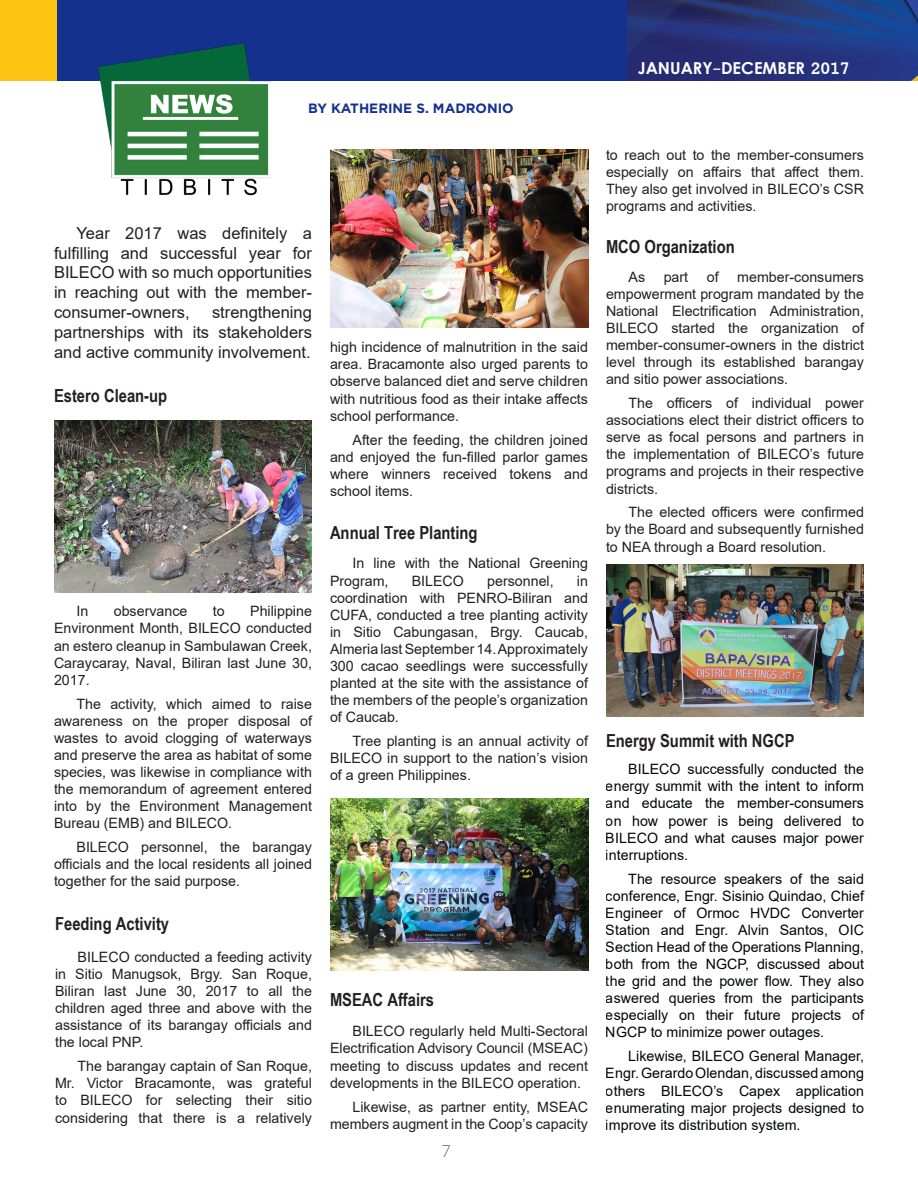
<style>
.page{position:relative;width:918px;height:1188px;background:#fff}
.page>*{position:absolute;margin:0;border:0;box-sizing:border-box;transform-origin:0 0}
.t1{font:700 18px "Arial Narrow Special G1";color:#231f20}
.Paragraph_Style_1{font:16.5px/19.8px "Arial";color:#231f20;text-align:justify}
.t2{font:700 16.5px "Levenim";color:#fff}
.t3{font:200 16.5px "Gotham";color:#231f20}
.Paragraph_Style_1-2{font:14.25px/17.1px "Arial";color:#231f20;text-align:justify}
.t4{font:14.25px/17.1px "Arial";color:#040606;text-align:justify}
.t5{font:700 13.5px "Gotham";color:#14318e}
</style>
<div class="page">
<div style="left:2px;top:0;width:625px;height:80px;background:#14318e"></div>
<img style="left:627px;top:0;width:291px;height:80px">
<div style="left:0;top:0;width:57px;height:80px;background:#fec210"></div>
<img style="left:99px;top:44px;width:171px;height:152px">
<img style="left:330px;top:150px;width:258px;height:178px">
<img style="left:54px;top:420px;width:258px;height:172px">
<img style="left:330px;top:798px;width:258px;height:172px">
<img style="left:606px;top:565px;width:258px;height:151px">
<p class="t5" style="left:308px;top:101px;width:207px">BY KATHERINE S. MADRONIO</p>
<p class="Paragraph_Style_1" style="left:54px;top:223px;width:260px;text-indent:22px">Year 2017 was definitely a fulfilling and successful year for BILECO with so much opportunities in reaching out with the member&shy;consumer-owners,</p>
<p class="Paragraph_Style_1" style="left:54px;top:302px;width:259px;text-indent:158px">strengthening partnerships with its stakeholders and active community involvement.</p>
<p class="t1" style="left:54px;top:384px;width:115px">Estero Clean-up</p>
<p class="Paragraph_Style_1-2" style="left:54px;top:603px;width:259px;text-indent:196px">Philippine Environment Month, BILECO conducted an estero cleanup in Sambulawan Creek, Caraycaray, Naval, Biliran last June 30, 2017.</p>
<p class="Paragraph_Style_1-2" style="left:54px;top:695px;width:260px;text-indent:22px">The activity, which aimed to raise awareness on the proper disposal of wastes to avoid clogging of waterways and preserve the area as habitat of some species, was likewise in compliance with the memorandum of agreement entered into by the Environment Management Bureau (EMB) and BILECO.</p>
<p class="Paragraph_Style_1-2" style="left:54px;top:838px;width:259px;text-indent:22px">BILECO personnel, the barangay officials and the local residents all joined together for the said purpose.</p>
<p class="Paragraph_Style_1-2" style="left:76px;top:603px;width:13px">In</p>
<p class="Paragraph_Style_1-2" style="left:114px;top:603px;width:75px">observance</p>
<p class="Paragraph_Style_1-2" style="left:213px;top:603px;width:13px">to</p>
<p class="t1" style="left:55px;top:912px;width:116px">Feeding Activity</p>
<p class="Paragraph_Style_1-2" style="left:55px;top:948px;width:258px;text-indent:22px">BILECO conducted a feeding activity in Sitio Manugsok, Brgy. San Roque, Biliran last June 30, 2017 to all the children aged three and above with the assistance of its barangay officials and the local PNP.</p>
<p class="Paragraph_Style_1-2" style="left:55px;top:1058px;width:258px;text-indent:22px">The barangay captain of San Roque, Mr. Victor Bracamonte, was grateful to BILECO for selecting their sitio considering that there is a relatively</p>
<p class="Paragraph_Style_1-2" style="left:330px;top:339px;width:259px">high incidence of malnutrition in the said area. Bracamonte also urged parents to observe balanced diet and serve children with nutritious food as their intake affects school performance.</p>
<p class="Paragraph_Style_1-2" style="left:330px;top:431px;width:259px;text-indent:22px">After the feeding, the children joined and enjoyed the fun-filled parlor games where winners received tokens and school items.</p>
<p class="t1" style="left:330px;top:521px;width:149px">Annual Tree Planting</p>
<p class="Paragraph_Style_1-2" style="left:330px;top:555px;width:259px;text-indent:22px">In line with the National Greening<br>Program,</p>
<p class="Paragraph_Style_1-2" style="left:412px;top:572px;width:54px">BILECO</p>
<p class="Paragraph_Style_1-2" style="left:487px;top:572px;width:68px">personnel,</p>
<p class="Paragraph_Style_1-2" style="left:330px;top:572px;width:260px;text-indent:247px">in coordination with PENRO-Biliran and CUFA, conducted a tree planting activity in Sitio Cabungasan, Brgy. Caucab, Almeria last September 14. Approximately 300 cacao seedlings were successfully planted at the site with the assistance of the members of the people’s organization of Caucab.</p>
<p class="Paragraph_Style_1-2" style="left:330px;top:733px;width:260px;text-indent:22px">Tree planting is an annual activity of BILECO in support to the nation’s vision of a green Philippines.</p>
<p class="t1" style="left:330px;top:988px;width:106px">MSEAC Affairs</p>
<p class="Paragraph_Style_1-2" style="left:330px;top:1023px;width:259px;text-indent:22px">BILECO regularly held Multi-Sectoral Electrification Advisory Council (MSEAC) meeting to discuss updates and recent developments in the BILECO operation.</p>
<p class="Paragraph_Style_1-2" style="left:330px;top:1098px;width:260px;text-align:right">Likewise, as partner entity, MSEAC members augment in the Coop’s capacity</p>
<p class="t3" style="left:442px;top:1143px;width:11px">7</p>
<p class="t2" style="left:638px;top:58px;width:213px">JANUARY-DECEMBER 2017</p>
<p class="Paragraph_Style_1-2" style="left:606px;top:146px;width:260px">to reach out to the member-consumers especially on affairs that affect them.<br>They also get involved in BILECO’s CSR programs and activities.</p>
<p class="t1" style="left:606px;top:235px;width:130px">MCO Organization</p>
<p class="Paragraph_Style_1-2" style="left:628px;top:268px;width:18px">As</p>
<p class="Paragraph_Style_1-2" style="left:664px;top:268px;width:26px">part</p>
<p class="Paragraph_Style_1-2" style="left:707px;top:268px;width:13px">of</p>
<p class="Paragraph_Style_1-2" style="left:606px;top:268px;width:260px;text-indent:131px">member-consumers empowerment program mandated by the National Electrification Administration, BILECO started the organization of member-consumer-owners in the district level through its established barangay and sitio power associations.</p>
<p class="Paragraph_Style_1-2" style="left:606px;top:394px;width:260px;text-indent:22px">The officers of individual power associations elect their district officers to serve as focal persons and partners in the implementation of BILECO’s future programs and projects in their respective districts.</p>
<p class="Paragraph_Style_1-2" style="left:606px;top:504px;width:259px;text-indent:22px">The elected officers were confirmed by the Board and subsequently furnished to NEA through a Board resolution.</p>
<p class="t1" style="left:606px;top:729px;width:190px">Energy Summit with NGCP</p>
<p class="t4" style="left:606px;top:761px;width:260px;text-indent:22px">BILECO successfully conducted the energy summit with the intent to inform and educate the member-consumers on how power is being delivered to BILECO and what causes major power interruptions.</p>
<p class="t4" style="left:606px;top:870px;width:260px;text-indent:22px">The resource speakers of the said conference, Engr. Sisinio Quindao, Chief Engineer of Ormoc HVDC Converter Station and Engr. Alvin Santos, OIC Section Head of the Operations Planning, both from the NGCP, discussed about the grid and the power flow. They also aswered queries from the participants especially on their future projects of NGCP to minimize power outages.</p>
<p class="t4" style="left:606px;top:1048px;width:260px;text-indent:22px">Likewise, BILECO General Manager, Engr. Gerardo Olendan, discussed among others BILECO’s Capex application enumerating major projects designed to improve its distribution system.</p>
</div>
